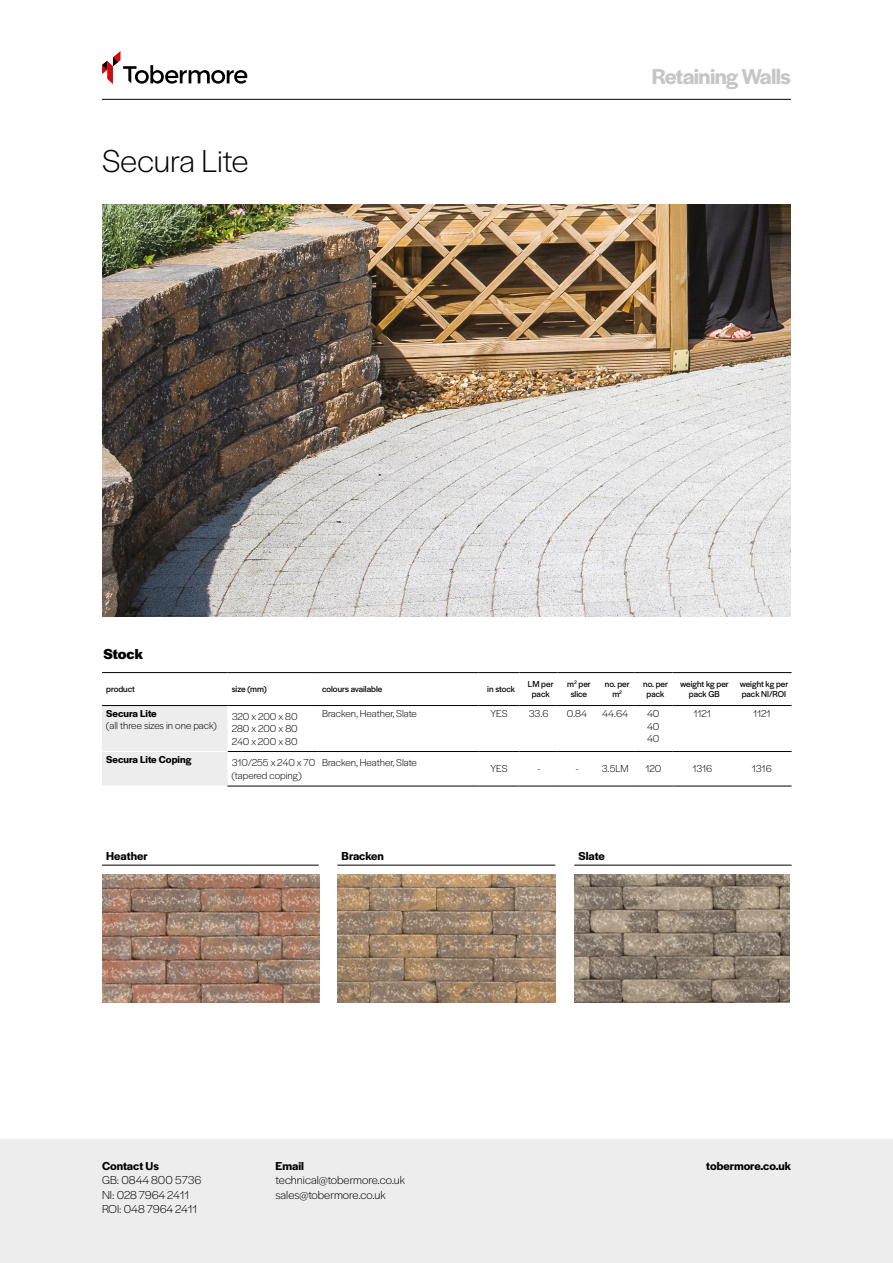
<style>
.page{position:relative;width:893px;height:1263px;background:#fff}
.page>*{position:absolute;margin:0;border:0;box-sizing:border-box;transform-origin:0 0}
.t1{font:300 33px "Halyard Display";color:#000}
.t2{font:600 22.5px "Halyard Display";letter-spacing:-.025em;color:#c6c6c6}
.t3{font:700 15px "Halyard Display";color:#000}
.t4{font:300 12px "Halyard Display";color:#000}
.t5{font:600 12px "Halyard Display";color:#000}
.t6{font:600 12px "Halyard Display";color:#020203}
.t7{font:300 10.5px/12.6px "Halyard Display";letter-spacing:-.005em;color:#000}
.t8{font:600 10.5px "Halyard Display";color:#000}
.Stock_Table_Heading{font:9px/10.5px "Halyard Display";color:#000;text-align:center}
</style>
<div class="page">
<hr style="left:102px;top:99px;width:689px;height:1px;background:#020203">
<svg style="left:102px;top:51px;width:145px;height:33px"></svg>
<div style="left:0;top:1140px;width:893px;height:123px;background:#ededed"></div>
<div style="left:102px;top:706px;width:125px;height:80px;background:#ededed"></div>
<svg style="left:318px;top:706px;width:201px;height:80px"></svg>
<hr style="left:318px;top:786px;width:161px;height:1px;background:#000">
<hr style="left:479px;top:786px;width:40px;height:1px;background:#000">
<hr style="left:519px;top:786px;width:39px;height:1px;background:#000">
<hr style="left:558px;top:786px;width:38px;height:1px;background:#000">
<hr style="left:596px;top:786px;width:38px;height:1px;background:#000">
<hr style="left:634px;top:786px;width:38px;height:1px;background:#000">
<hr style="left:672px;top:786px;width:60px;height:1px;background:#000">
<hr style="left:732px;top:786px;width:60px;height:1px;background:#000">
<hr style="left:227px;top:751px;width:91px;height:1px;background:#000">
<hr style="left:227px;top:786px;width:91px;height:1px;background:#000">
<hr style="left:102px;top:672px;width:125px;height:1px;background:#000">
<hr style="left:227px;top:672px;width:91px;height:1px;background:#000">
<hr style="left:318px;top:672px;width:161px;height:1px;background:#000">
<hr style="left:479px;top:672px;width:40px;height:1px;background:#000">
<hr style="left:519px;top:672px;width:39px;height:1px;background:#000">
<hr style="left:558px;top:672px;width:38px;height:1px;background:#000">
<hr style="left:596px;top:672px;width:38px;height:1px;background:#000">
<hr style="left:634px;top:672px;width:38px;height:1px;background:#000">
<hr style="left:672px;top:672px;width:60px;height:1px;background:#000">
<hr style="left:732px;top:672px;width:60px;height:1px;background:#000">
<hr style="left:102px;top:705px;width:125px;height:1px;background:#000">
<hr style="left:227px;top:705px;width:91px;height:1px;background:#000">
<hr style="left:102px;top:751px;width:125px;height:1px;background:#fff">
<hr style="left:318px;top:705px;width:161px;height:1px;background:#000">
<hr style="left:318px;top:751px;width:161px;height:1px;background:#000">
<hr style="left:479px;top:705px;width:40px;height:1px;background:#000">
<hr style="left:479px;top:751px;width:40px;height:1px;background:#000">
<hr style="left:519px;top:705px;width:39px;height:1px;background:#000">
<hr style="left:519px;top:751px;width:39px;height:1px;background:#000">
<hr style="left:558px;top:705px;width:38px;height:1px;background:#000">
<hr style="left:558px;top:751px;width:38px;height:1px;background:#000">
<hr style="left:596px;top:705px;width:38px;height:1px;background:#000">
<hr style="left:634px;top:705px;width:38px;height:1px;background:#000">
<hr style="left:596px;top:751px;width:38px;height:1px;background:#000">
<hr style="left:634px;top:751px;width:38px;height:1px;background:#000">
<hr style="left:672px;top:705px;width:60px;height:1px;background:#000">
<hr style="left:672px;top:751px;width:60px;height:1px;background:#000">
<hr style="left:732px;top:705px;width:60px;height:1px;background:#000">
<hr style="left:732px;top:751px;width:60px;height:1px;background:#000">
<img style="left:102px;top:874px;width:217px;height:128px">
<img style="left:575px;top:874px;width:215px;height:128px">
<img style="left:338px;top:874px;width:217px;height:128px">
<hr style="left:102px;top:865px;width:217px;height:1px;background:#000">
<hr style="left:574px;top:865px;width:218px;height:1px;background:#000">
<hr style="left:337px;top:865px;width:218px;height:1px;background:#000">
<img style="left:103px;top:204px;width:688px;height:413px">
<p class="t1" style="left:102px;top:138px;width:148px">Secura Lite</p>
<p class="t3" style="left:104px;top:644px;width:41px">Stock</p>
<p class="t2" style="left:652px;top:61px;width:141px">Retaining Walls</p>
<p class="Stock_Table_Heading" style="left:106px;top:683px;width:30px">product</p>
<p class="Stock_Table_Heading" style="left:232px;top:683px;width:37px">size (mm)</p>
<p class="Stock_Table_Heading" style="left:322px;top:683px;width:62px">colours available</p>
<p class="Stock_Table_Heading" style="left:487px;top:683px;width:29px">in stock</p>
<p class="Stock_Table_Heading" style="left:528px;top:678px;width:27px">LM per pack</p>
<p class="Stock_Table_Heading" style="left:567px;top:678px;width:25px">m<sup>2</sup> per slice</p>
<p class="Stock_Table_Heading" style="left:605px;top:678px;width:26px">no. per</p>
<p class="Stock_Table_Heading" style="left:612px;top:688px;width:11px">m<sup>2</sup></p>
<p class="Stock_Table_Heading" style="left:643px;top:678px;width:26px">no. per pack</p>
<p class="Stock_Table_Heading" style="left:680px;top:678px;width:50px">weight kg per pack GB</p>
<p class="Stock_Table_Heading" style="left:740px;top:678px;width:50px;text-align:left">weight kg per pack NI/ROI</p>
<p class="t8" style="left:106px;top:706px;width:52px">Secura Lite</p>
<p class="t7" style="left:106px;top:719px;width:112px">(all three sizes in one pack)</p>
<p class="t7" style="left:232px;top:709px;width:67px">320 x 200 x 80</p>
<p class="t7" style="left:232px;top:722px;width:67px">280 x 200 x 80</p>
<p class="t7" style="left:232px;top:734px;width:67px">240 x 200 x 80</p>
<p class="t7" style="left:322px;top:707px;width:96px">Bracken, Heather, Slate</p>
<p class="t7" style="left:491px;top:707px;width:18px">YES</p>
<p class="t7" style="left:529px;top:707px;width:21px">33.6</p>
<p class="t7" style="left:567px;top:707px;width:22px">0.84</p>
<p class="t7" style="left:602px;top:707px;width:27px">44.64</p>
<p class="t7" style="left:647px;top:707px;width:14px">40</p>
<p class="t7" style="left:647px;top:719px;width:14px">40</p>
<p class="t7" style="left:647px;top:732px;width:14px">40</p>
<p class="t7" style="left:694px;top:707px;width:19px">1121</p>
<p class="t7" style="left:753px;top:707px;width:19px">1121</p>
<p class="t8" style="left:106px;top:752px;width:87px">Secura Lite Coping</p>
<p class="t7" style="left:232px;top:756px;width:85px">310/255 x 240 x 70 (tapered coping)</p>
<p class="t7" style="left:322px;top:756px;width:96px">Bracken, Heather, Slate</p>
<p class="t7" style="left:491px;top:762px;width:18px">YES</p>
<p class="t7" style="left:537px;top:762px;width:4px">-</p>
<p class="t7" style="left:576px;top:762px;width:4px">-</p>
<p class="t7" style="left:602px;top:762px;width:28px">3.5LM</p>
<p class="t7" style="left:645px;top:762px;width:17px">120</p>
<p class="t7" style="left:692px;top:762px;width:21px">1316</p>
<p class="t7" style="left:752px;top:762px;width:21px">1316</p>
<p class="t6" style="left:106px;top:848px;width:43px">Heather</p>
<p class="t6" style="left:342px;top:848px;width:44px">Bracken</p>
<p class="t6" style="left:578px;top:848px;width:28px">Slate</p>
<p class="t5" style="left:102px;top:1157px;width:58px">Contact Us</p>
<p class="t4" style="left:102px;top:1172px;width:101px">GB: 0844 800 5736</p>
<p class="t4" style="left:102px;top:1186px;width:89px">NI: 028 7964 2411</p>
<p class="t4" style="left:102px;top:1201px;width:97px">ROI: 048 7964 2411</p>
<p class="t5" style="left:276px;top:1157px;width:30px">Email</p>
<p class="t5" style="left:706px;top:1157px;width:86px">tobermore.co.uk</p>
<p class="t4" style="left:276px;top:1172px;width:131px">technical@tobermore.co.uk</p>
<p class="t4" style="left:276px;top:1186px;width:112px">sales@tobermore.co.uk</p>
</div>
